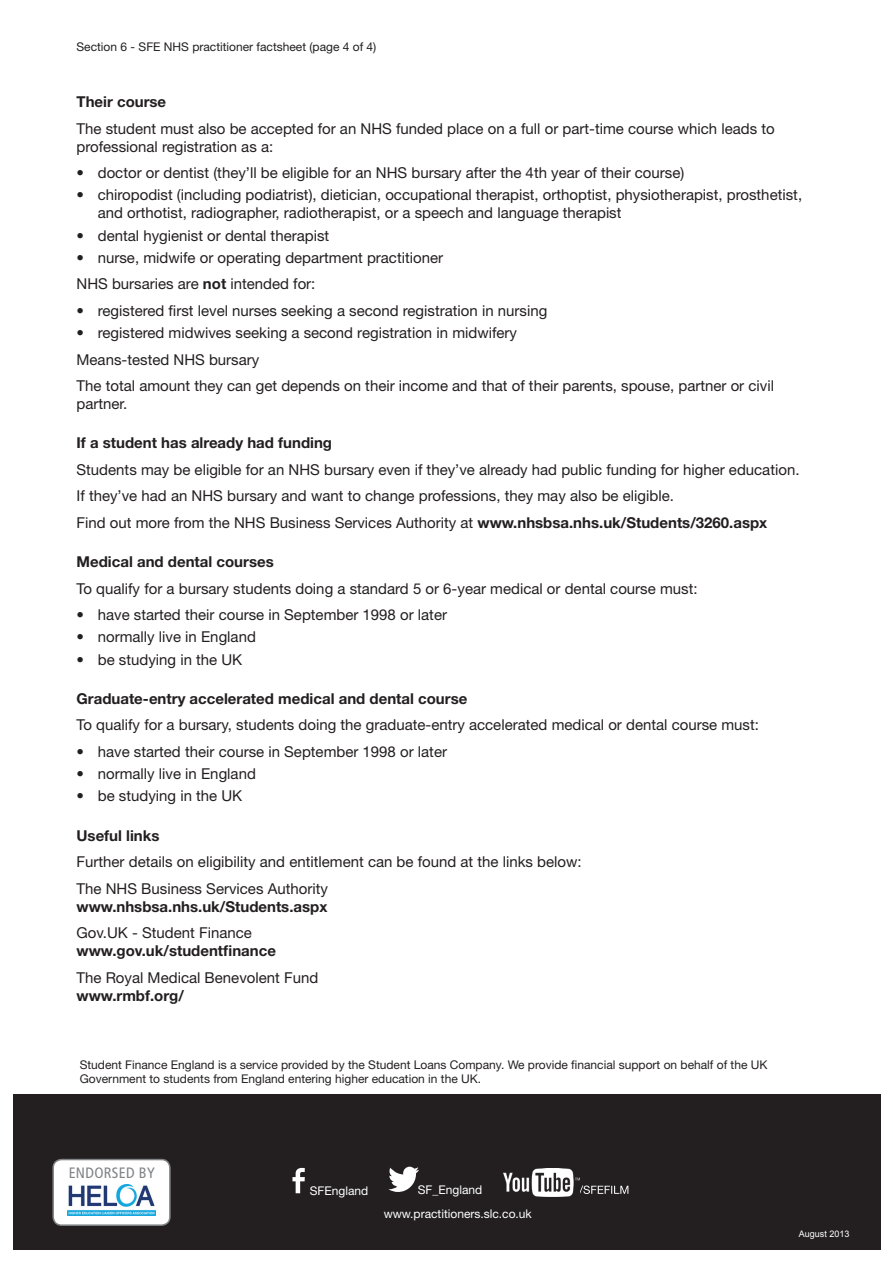
<style>
.page{position:relative;width:893px;height:1263px;background:#fff}
.page>*{position:absolute;margin:0;border:0;box-sizing:border-box;transform-origin:0 0}
.t1{font:15px/26.5px "Helvetica Neue LT Std";color:#231f20}
.t2{font:700 15px "Helvetica Neue LT Std";color:#231f20}
.t3{font:condensed 15px "Frutiger LT Std";letter-spacing:.02em;color:#808285}
.t4{font:12px/14.4px "Helvetica Neue LT Std";color:#231f20}
.t5{font:12px "Helvetica Neue LT Std";color:#fff}
.t6{font:9px "Arial";color:#fff}
.s1{font-weight:700}
</style>
<div class="page">
<div style="left:13px;top:1094px;width:867px;height:156px;background:#231f20"></div>
<div style="left:53px;top:1159px;width:117px;height:66px;background:#fff;border-radius:9px"></div>
<div style="left:52px;top:1159px;width:119px;height:67px;border:2px solid #808285;border-radius:9px"></div>
<img style="left:67px;top:1184px;width:88px;height:31px">
<svg style="left:292px;top:1168px;width:13px;height:25px"></svg>
<svg style="left:388px;top:1167px;width:31px;height:25px"></svg>
<svg style="left:580px;top:1185px;width:48px;height:9px"></svg>
<img style="left:503px;top:1168px;width:76px;height:28px">
<p class="t4" style="left:77px;top:39px;width:301px">Section 6 - SFE NHS practitioner factsheet (page 4 of 4)</p>
<p class="t2" style="left:77px;top:92px;width:91px">Their course</p>
<p class="t1" style="left:77px;top:119px;width:700px;line-height:18px">The student must also be accepted for an NHS funded place on a full or part-time course which leads to professional registration as a:</p>
<p class="t1" style="left:77px;top:159px;width:609px">• doctor or dentist (they’ll be eligible for an NHS bursary after the 4th year of their course)</p>
<p class="t1" style="left:98px;top:186px;width:706px;line-height:18px;text-indent:-21px">• chiropodist (including podiatrist), dietician, occupational therapist, orthoptist, physiotherapist, prosthetist, and orthotist, radiographer, radiotherapist, or a speech and language therapist</p>
<p class="t1" style="left:77px;top:222px;width:254px">• dental hygienist or dental therapist</p>
<p class="t1" style="left:77px;top:244px;width:368px">• nurse, midwife or operating department practitioner<br>NHS bursaries are <span class="s1">not</span> intended for:</p>
<p class="t1" style="left:77px;top:297px;width:472px">• registered first level nurses seeking a second registration in nursing</p>
<p class="t1" style="left:77px;top:319px;width:699px">• registered midwives seeking a second registration in midwifery<br>Means-tested NHS bursary<br>The total amount they can get depends on their income and that of their parents, spouse, partner or civil</p>
<p class="t1" style="left:77px;top:390px;width:52px">partner.</p>
<p class="t2" style="left:77px;top:434px;width:257px">If a student has already had funding</p>
<p class="t1" style="left:77px;top:456px;width:724px">Students may be eligible for an NHS bursary even if they’ve already had public funding for higher education.<br>If they’ve had an NHS bursary and want to change professions, they may also be eligible.<br>Find out more from the NHS Business Services Authority at <span class="s1">www.nhsbsa.nhs.uk/Students/3260.aspx</span></p>
<p class="t2" style="left:77px;top:552px;width:199px">Medical and dental courses</p>
<p class="t1" style="left:77px;top:575px;width:622px">To qualify for a bursary students doing a standard 5 or 6-year medical or dental course must:</p>
<p class="t1" style="left:77px;top:601px;width:372px">• have started their course in September 1998 or later</p>
<p class="t1" style="left:77px;top:624px;width:181px">• normally live in England</p>
<p class="t1" style="left:77px;top:646px;width:167px">• be studying in the UK</p>
<p class="t2" style="left:77px;top:689px;width:392px">Graduate-entry accelerated medical and dental course</p>
<p class="t1" style="left:77px;top:712px;width:684px">To qualify for a bursary, students doing the graduate-entry accelerated medical or dental course must:</p>
<p class="t1" style="left:77px;top:738px;width:372px">• have started their course in September 1998 or later</p>
<p class="t1" style="left:77px;top:760px;width:181px">• normally live in England</p>
<p class="t1" style="left:77px;top:783px;width:167px">• be studying in the UK</p>
<p class="t2" style="left:77px;top:826px;width:85px">Useful links</p>
<p class="t1" style="left:77px;top:848px;width:507px">Further details on eligibility and entitlement can be found at the links below:<br>The NHS Business Services Authority</p>
<p class="t2" style="left:77px;top:897px;width:252px">www.nhsbsa.nhs.uk/Students.aspx</p>
<p class="t1" style="left:77px;top:919px;width:177px">Gov.UK - Student Finance</p>
<p class="t2" style="left:77px;top:942px;width:201px">www.gov.uk/studentfinance</p>
<p class="t1" style="left:77px;top:964px;width:243px">The Royal Medical Benevolent Fund</p>
<p class="t2" style="left:77px;top:986px;width:109px">www.rmbf.org/</p>
<p class="t4" style="left:80px;top:1057px;width:689px">Student Finance England is a service provided by the Student Loans Company. We provide nancial support on behalf of the UK<br>Government to students from England entering higher education in the UK.</p>
<p class="t3" style="left:69px;top:1164px;width:88px">ENDORSED BY</p>
<p class="t5" style="left:310px;top:1183px;width:60px">SFEngland</p>
<p class="t5" style="left:418px;top:1183px;width:66px">SF_England</p>
<p class="t5" style="left:384px;top:1207px;width:150px">www.practitioners.slc.co.uk</p>
<p class="t6" style="left:799px;top:1228px;width:52px">August 2013</p>
</div>
